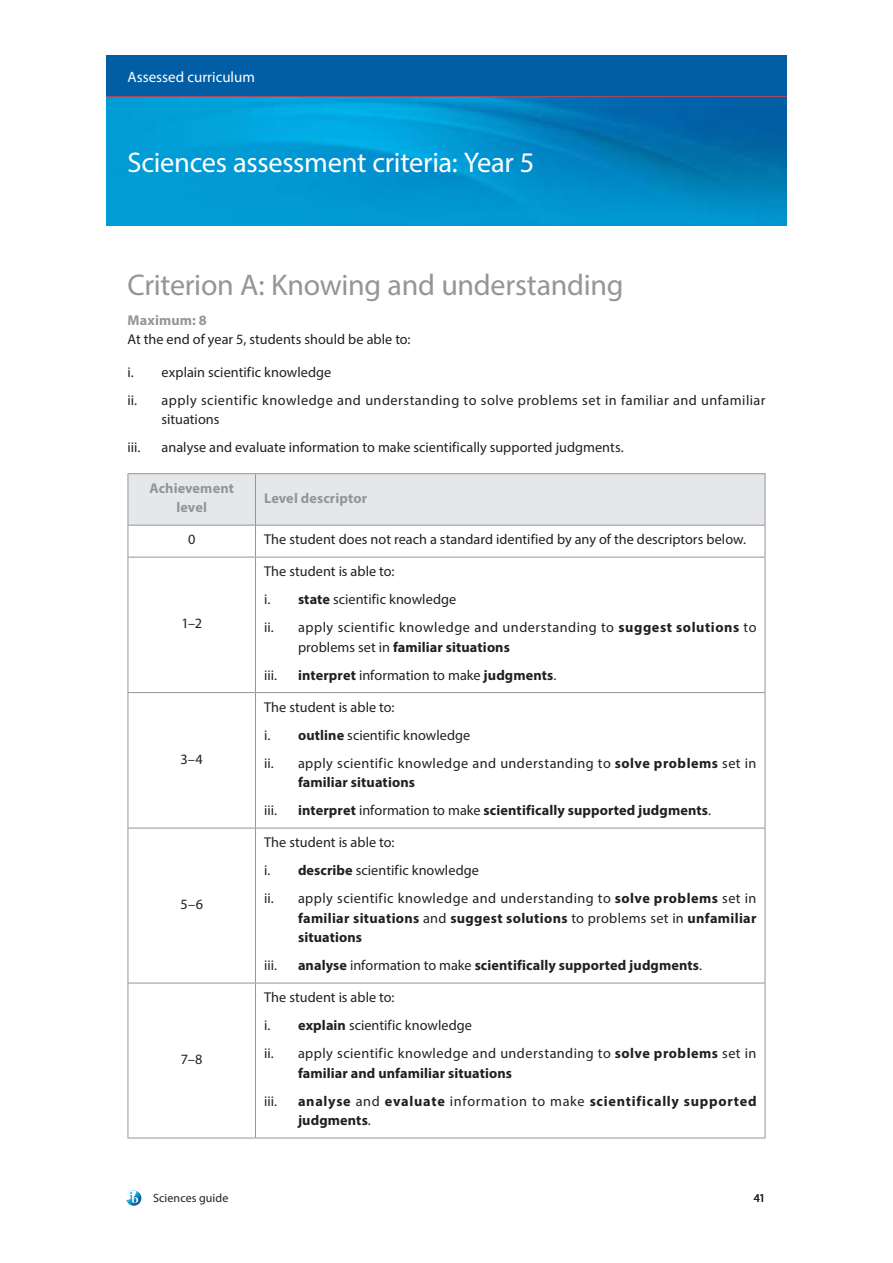
<style>
.page{position:relative;width:893px;height:1263px;background:#fff}
.page>*{position:absolute;margin:0;border:0;box-sizing:border-box;transform-origin:0 0}
.t1{font:30px "Myriad Pro";letter-spacing:-.01em;color:#939598}
.t2{font:28.5px "Myriad Pro";letter-spacing:-.01em;color:#fff}
.t3{font:15px "Myriad Pro";color:#fff}
.t4{font:14.25px/28px "Myriad Pro";letter-spacing:.01em;color:#231f20}
.t5{font:700 14.25px/19.5px "Myriad Pro";letter-spacing:.01em;color:#231f20}
.t6{font:14.25px/28px "Myriad Pro";letter-spacing:.03em;color:#231f20}
.t7{font:700 14.25px/19.5px "Myriad Pro";letter-spacing:.05em;color:#231f20}
.t8{font:700 14.25px/19.5px "Myriad Pro";letter-spacing:.005em;color:#939598;text-align:center}
.t9{font:12px "Myriad Pro";letter-spacing:.01em;color:#231f20}
.s1{font-weight:700}
.s2{font-weight:400}
</style>
<div class="page">
<div style="left:106px;top:55px;width:681px;height:43px;background:#015ea4"></div>
<hr style="left:106px;top:96px;width:681px;height:3px;background:#ee3d43">
<svg style="left:126px;top:1190px;width:15px;height:16px"></svg>
<img style="left:106px;top:98px;width:681px;height:127px">
<div style="left:129px;top:474px;width:636px;height:51px;background:#e6e7e9"></div>
<hr style="left:128px;top:473px;width:127px;height:1px;background:#939598">
<hr style="left:128px;top:474px;width:1px;height:51px;background:#939598">
<hr style="left:255px;top:473px;width:510px;height:1px;background:#939598">
<hr style="left:255px;top:474px;width:1px;height:51px;background:#939598">
<hr style="left:765px;top:474px;width:1px;height:51px;background:#939598">
<hr style="left:128px;top:525px;width:127px;height:1px;background:#939598">
<hr style="left:128px;top:525px;width:1px;height:32px;background:#939598">
<hr style="left:255px;top:525px;width:510px;height:1px;background:#939598">
<hr style="left:255px;top:525px;width:1px;height:32px;background:#939598">
<hr style="left:765px;top:525px;width:1px;height:32px;background:#939598">
<hr style="left:128px;top:557px;width:127px;height:1px;background:#939598">
<hr style="left:128px;top:557px;width:1px;height:135px;background:#939598">
<hr style="left:255px;top:557px;width:510px;height:1px;background:#939598">
<hr style="left:255px;top:557px;width:1px;height:135px;background:#939598">
<hr style="left:765px;top:557px;width:1px;height:135px;background:#939598">
<hr style="left:128px;top:692px;width:127px;height:1px;background:#939598">
<hr style="left:128px;top:693px;width:1px;height:135px;background:#939598">
<hr style="left:255px;top:692px;width:510px;height:1px;background:#939598">
<hr style="left:255px;top:693px;width:1px;height:135px;background:#939598">
<hr style="left:765px;top:693px;width:1px;height:135px;background:#939598">
<hr style="left:128px;top:828px;width:127px;height:1px;background:#939598">
<hr style="left:128px;top:828px;width:1px;height:155px;background:#939598">
<hr style="left:255px;top:828px;width:510px;height:1px;background:#939598">
<hr style="left:255px;top:828px;width:1px;height:155px;background:#939598">
<hr style="left:765px;top:828px;width:1px;height:155px;background:#939598">
<hr style="left:128px;top:983px;width:127px;height:1px;background:#939598">
<hr style="left:128px;top:983px;width:1px;height:155px;background:#939598">
<hr style="left:255px;top:983px;width:510px;height:1px;background:#939598">
<hr style="left:255px;top:983px;width:1px;height:155px;background:#939598">
<hr style="left:765px;top:983px;width:1px;height:155px;background:#939598">
<hr style="left:128px;top:1138px;width:127px;height:1px;background:#939598">
<hr style="left:255px;top:1138px;width:510px;height:1px;background:#939598">
<p class="t3" style="left:128px;top:67px;width:129px">Assessed curriculum</p>
<h2 class="t2" style="left:128px;top:145px;width:408px">Sciences assessment criteria: Year 5</h2>
<h1 class="t1" style="left:128px;top:266px;width:497px">Criterion A: Knowing and understanding</h1>
<p class="t8" style="left:128px;top:310px;width:81px">Maximum: 8</p>
<p class="t4" style="left:128px;top:325px;width:285px">At the end of year 5, students should be able to:</p>
<p class="t6" style="left:128px;top:357px;width:639px">i. explain scientific knowledge<br>ii. apply scientific knowledge and understanding to solve problems set in familiar and unfamiliar</p>
<p class="t4" style="left:162px;top:405px;width:59px">situations</p>
<p class="t4" style="left:128px;top:433px;width:14px">iii.</p>
<p class="t4" style="left:162px;top:433px;width:464px">analyse and evaluate information to make scientifically supported judgments.</p>
<p class="t8" style="left:149px;top:478px;width:86px">Achievement level</p>
<p class="t8" style="left:264px;top:488px;width:105px">Level descriptor</p>
<p class="t4" style="left:188px;top:525px;width:9px">0</p>
<p class="t4" style="left:264px;top:525px;width:484px">The student does not reach a standard identified by any of the descriptors below.</p>
<p class="t4" style="left:181px;top:609px;width:22px">1–2</p>
<p class="t4" style="left:180px;top:744px;width:24px">3–4</p>
<p class="t4" style="left:180px;top:890px;width:24px">5–6</p>
<p class="t4" style="left:181px;top:1045px;width:23px">7–8</p>
<p class="t6" style="left:264px;top:557px;width:494px">The student is able to:<br>i. <span class="s1">state</span> scientific knowledge<br>ii. apply scientific knowledge and understanding to <span class="s1">suggest solutions</span> to</p>
<p class="t5" style="left:298px;top:637px;width:213px"><span class="s2">problems set in</span> familiar situations</p>
<p class="t4" style="left:264px;top:661px;width:14px">iii.</p>
<p class="t5" style="left:298px;top:665px;width:260px">interpret <span class="s2">information to make</span> judgments<span class="s2">.</span></p>
<p class="t4" style="left:264px;top:693px;width:494px">The student is able to:<br>i. <span class="s1">outline</span> scientific knowledge<br>ii. apply scientific knowledge and understanding to <span class="s1">solve problems</span> set in</p>
<p class="t5" style="left:298px;top:772px;width:118px">familiar situations</p>
<p class="t4" style="left:264px;top:796px;width:14px">iii.</p>
<p class="t5" style="left:298px;top:800px;width:415px">interpret <span class="s2">information to make</span> scientifically supported judgments<span class="s2">.</span></p>
<p class="t4" style="left:264px;top:828px;width:494px">The student is able to:<br>i. <span class="s1">describe</span> scientific knowledge<br>ii. apply scientific knowledge and understanding to <span class="s1">solve problems</span> set in</p>
<p class="t5" style="left:298px;top:908px;width:460px">familiar situations <span class="s2">and</span> suggest solutions <span class="s2">to problems set in</span> unfamiliar situations</p>
<p class="t4" style="left:264px;top:951px;width:14px">iii.</p>
<p class="t5" style="left:298px;top:955px;width:406px">analyse <span class="s2">information to make</span> scientifically supported judgments<span class="s2">.</span></p>
<p class="t4" style="left:264px;top:983px;width:494px">The student is able to:<br>i. <span class="s1">explain</span> scientific knowledge<br>ii. apply scientific knowledge and understanding to <span class="s1">solve problems</span> set in</p>
<p class="t5" style="left:298px;top:1063px;width:216px">familiar and unfamiliar situations</p>
<p class="t4" style="left:264px;top:1087px;width:14px">iii.</p>
<p class="t7" style="left:298px;top:1091px;width:460px">analyse <span class="s2">and</span> evaluate <span class="s2">information to make</span> scientifically supported judgments<span class="s2">.</span></p>
<p class="t9" style="left:153px;top:1190px;width:77px">Sciences guide</p>
<p class="t9" style="left:754px;top:1190px;width:13px">41</p>
</div>
